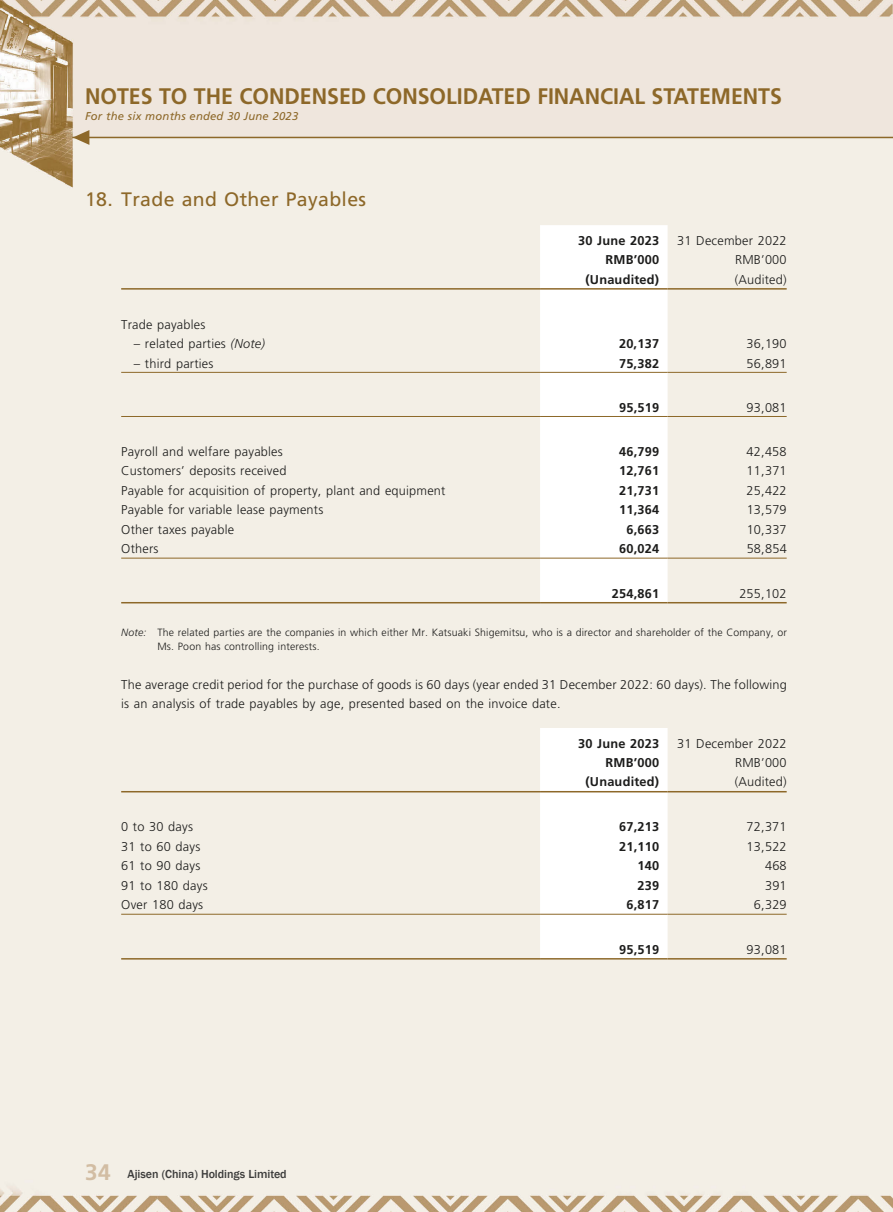
<style>
.page{position:relative;width:893px;height:1212px;background:#fff}
.page>*{position:absolute;margin:0;border:0;box-sizing:border-box;transform-origin:0 0}
.t1{font:700 22.5px "Frutiger LT Std";color:#8d6829;scale:.95 1}
.t2{font:19.5px "Frutiger LT Std";letter-spacing:.015em;color:#8d6829}
.t3{font:300 12.75px/19.5px "Frutiger LT Std";letter-spacing:.015em;color:#1c1c1b}
.t4{font:700 12.75px "Frutiger LT Std";letter-spacing:.015em;color:#1c1c1b}
.t5{font:500 12px "Franklin Gothic";letter-spacing:-.005em;color:#3c3c3b}
.t6{font:italic 11.25px "Frutiger LT Std";letter-spacing:.02em;color:#8d6829}
.t7{font:300 10.5px/13.5px "Frutiger LT Std";letter-spacing:.015em;color:#1c1c1b}
.s1{font-style:italic}
.s2{font-family:"Frutiger LT Std";font-weight:700;font-size:22.5px;color:#d2bda3}
</style>
<div class="page">
<img style="left:0;top:0;width:893px;height:1212px">
<hr style="left:72px;top:137px;width:821px;height:1px;background:#8d6829">
<svg style="left:73px;top:130px;width:16px;height:15px"></svg>
<svg style="left:540px;top:225px;width:128px;height:377px"></svg>
<hr style="left:121px;top:288px;width:419px;height:2px;background:#8d6829">
<hr style="left:540px;top:288px;width:128px;height:2px;background:#8d6829">
<hr style="left:668px;top:288px;width:119px;height:2px;background:#8d6829">
<hr style="left:121px;top:372px;width:419px;height:1px;background:#8d6829">
<hr style="left:540px;top:372px;width:128px;height:1px;background:#8d6829">
<hr style="left:668px;top:372px;width:119px;height:1px;background:#8d6829">
<hr style="left:121px;top:416px;width:419px;height:1px;background:#8d6829">
<hr style="left:540px;top:416px;width:128px;height:1px;background:#8d6829">
<hr style="left:668px;top:416px;width:119px;height:1px;background:#8d6829">
<hr style="left:121px;top:558px;width:419px;height:1px;background:#8d6829">
<hr style="left:540px;top:558px;width:128px;height:1px;background:#8d6829">
<hr style="left:668px;top:558px;width:119px;height:1px;background:#8d6829">
<hr style="left:121px;top:602px;width:419px;height:1px;background:#8d6829">
<hr style="left:540px;top:602px;width:128px;height:1px;background:#8d6829">
<hr style="left:668px;top:602px;width:119px;height:1px;background:#8d6829">
<svg style="left:540px;top:728px;width:128px;height:230px"></svg>
<hr style="left:121px;top:791px;width:419px;height:1px;background:#8d6829">
<hr style="left:540px;top:791px;width:128px;height:1px;background:#8d6829">
<hr style="left:668px;top:791px;width:119px;height:1px;background:#8d6829">
<hr style="left:121px;top:914px;width:419px;height:1px;background:#8d6829">
<hr style="left:540px;top:914px;width:128px;height:1px;background:#8d6829">
<hr style="left:668px;top:914px;width:119px;height:1px;background:#8d6829">
<hr style="left:121px;top:958px;width:419px;height:1px;background:#8d6829">
<hr style="left:540px;top:958px;width:128px;height:1px;background:#8d6829">
<hr style="left:668px;top:958px;width:119px;height:1px;background:#8d6829">
<h1 class="t1" style="left:85px;top:83px;width:735px">NOTES TO THE CONDENSED CONSOLIDATED FINANCIAL STATEMENTS</h1>
<p class="t6" style="left:85px;top:109px;width:215px">For the six months ended 30 June 2023</p>
<h2 class="t2" style="left:85px;top:188px;width:283px">18. Trade and Other Payables</h2>
<p class="t4" style="left:578px;top:233px;width:83px">30 June 2023</p>
<p class="t3" style="left:677px;top:231px;width:111px">31 December 2022</p>
<p class="t4" style="left:605px;top:252px;width:55px">RMB’000</p>
<p class="t3" style="left:735px;top:250px;width:53px">RMB’000</p>
<p class="t4" style="left:585px;top:272px;width:75px">(Unaudited)</p>
<p class="t3" style="left:735px;top:270px;width:54px">(Audited)</p>
<p class="t3" style="left:121px;top:315px;width:86px">Trade payables</p>
<p class="t3" style="left:134px;top:334px;width:133px">– related parties <span class="s1">(Note)</span></p>
<p class="t4" style="left:619px;top:336px;width:42px">20,137</p>
<p class="t3" style="left:747px;top:334px;width:42px">36,190</p>
<p class="t3" style="left:134px;top:354px;width:81px">– third parties</p>
<p class="t4" style="left:619px;top:356px;width:42px">75,382</p>
<p class="t3" style="left:747px;top:354px;width:42px">56,891</p>
<p class="t4" style="left:619px;top:400px;width:42px">95,519</p>
<p class="t3" style="left:747px;top:398px;width:42px">93,081</p>
<p class="t3" style="left:121px;top:442px;width:163px">Payroll and welfare payables</p>
<p class="t4" style="left:619px;top:444px;width:42px">46,799</p>
<p class="t3" style="left:747px;top:442px;width:42px">42,458</p>
<p class="t3" style="left:121px;top:461px;width:167px">Customers’ deposits received</p>
<p class="t4" style="left:619px;top:463px;width:42px">12,761</p>
<p class="t3" style="left:747px;top:461px;width:42px">11,371</p>
<p class="t3" style="left:121px;top:481px;width:326px">Payable for acquisition of property, plant and equipment</p>
<p class="t4" style="left:619px;top:483px;width:42px">21,731</p>
<p class="t3" style="left:747px;top:481px;width:42px">25,422</p>
<p class="t3" style="left:121px;top:500px;width:204px">Payable for variable lease payments</p>
<p class="t4" style="left:619px;top:502px;width:42px">11,364</p>
<p class="t3" style="left:747px;top:500px;width:42px">13,579</p>
<p class="t3" style="left:121px;top:520px;width:114px">Other taxes payable</p>
<p class="t4" style="left:626px;top:522px;width:34px">6,663</p>
<p class="t3" style="left:747px;top:520px;width:42px">10,337</p>
<p class="t3" style="left:121px;top:539px;width:39px">Others</p>
<p class="t4" style="left:619px;top:541px;width:42px">60,024</p>
<p class="t3" style="left:747px;top:539px;width:42px">58,854</p>
<p class="t4" style="left:612px;top:585px;width:49px">254,861</p>
<p class="t3" style="left:739px;top:583px;width:49px">255,102</p>
<p class="t7" style="left:157px;top:626px;width:631px;text-indent:-36px"><span class="s1">Note:</span> The related parties are the companies in which either Mr. Katsuaki Shigemitsu, who is a director and shareholder of the Company, or<br>Ms. Poon has controlling interests.</p>
<p class="t3" style="left:121px;top:675px;width:667px">The average credit period for the purchase of goods is 60 days (year ended 31 December 2022: 60 days). The following is an analysis of trade payables by age, presented based on the invoice date.</p>
<p class="t4" style="left:578px;top:735px;width:83px">30 June 2023</p>
<p class="t3" style="left:677px;top:733px;width:111px">31 December 2022</p>
<p class="t4" style="left:605px;top:755px;width:55px">RMB’000</p>
<p class="t3" style="left:735px;top:753px;width:53px">RMB’000</p>
<p class="t4" style="left:585px;top:774px;width:75px">(Unaudited)</p>
<p class="t3" style="left:735px;top:772px;width:54px">(Audited)</p>
<p class="t3" style="left:121px;top:817px;width:73px">0 to 30 days</p>
<p class="t4" style="left:619px;top:819px;width:42px">67,213</p>
<p class="t3" style="left:747px;top:817px;width:42px">72,371</p>
<p class="t3" style="left:121px;top:837px;width:81px">31 to 60 days</p>
<p class="t4" style="left:619px;top:839px;width:42px">21,110</p>
<p class="t3" style="left:747px;top:837px;width:42px">13,522</p>
<p class="t3" style="left:121px;top:856px;width:81px">61 to 90 days</p>
<p class="t4" style="left:637px;top:858px;width:23px">140</p>
<p class="t3" style="left:765px;top:856px;width:23px">468</p>
<p class="t3" style="left:121px;top:876px;width:88px">91 to 180 days</p>
<p class="t4" style="left:637px;top:878px;width:23px">239</p>
<p class="t3" style="left:765px;top:876px;width:23px">391</p>
<p class="t3" style="left:121px;top:895px;width:83px">Over 180 days</p>
<p class="t4" style="left:626px;top:897px;width:34px">6,817</p>
<p class="t3" style="left:754px;top:895px;width:34px">6,329</p>
<p class="t4" style="left:619px;top:942px;width:42px">95,519</p>
<p class="t3" style="left:747px;top:940px;width:42px">93,081</p>
<p class="t5" style="left:85px;top:1166px;width:203px"><span class="s2">34</span> Ajisen (China) Holdings Limited</p>
</div>
